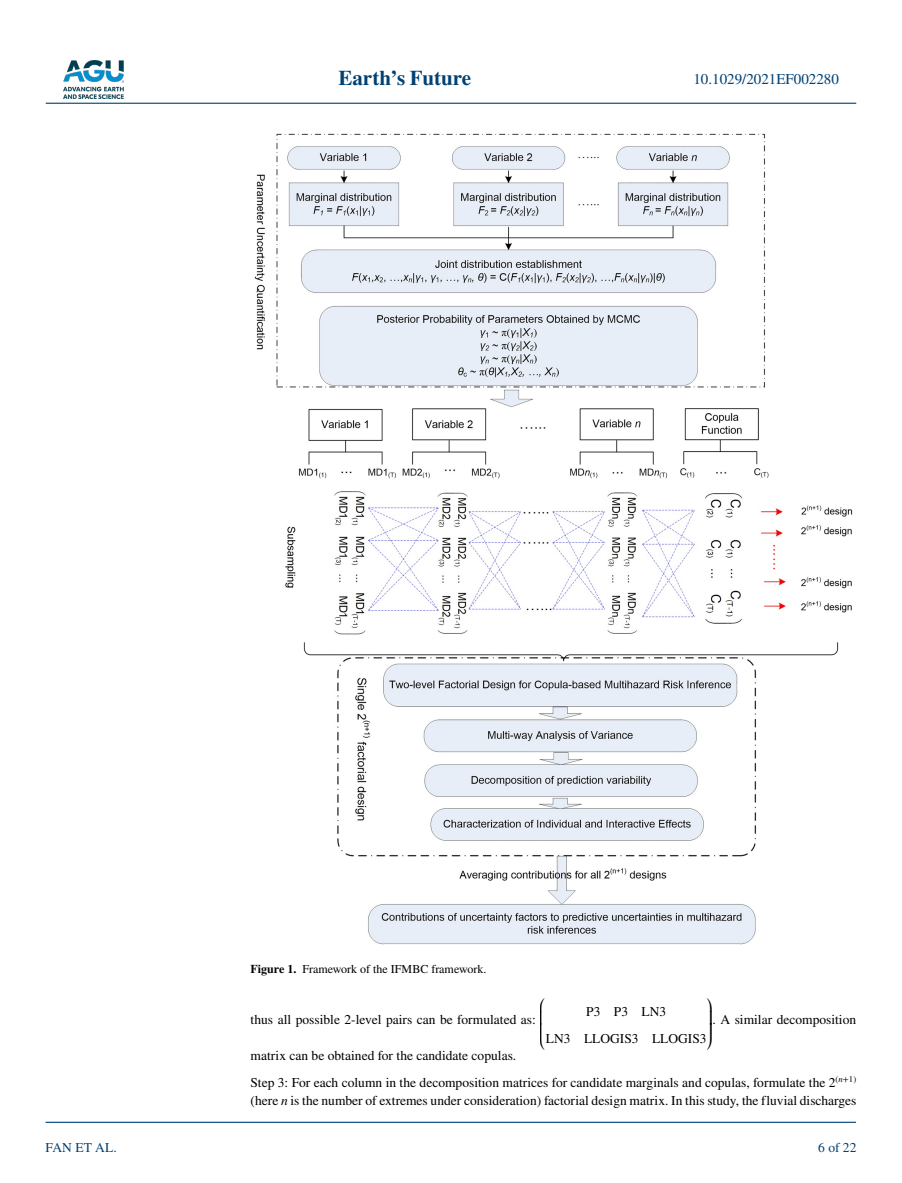
<style>
.page{position:relative;width:902px;height:1183px;background:#fff}
.page>*{position:absolute;margin:0;border:0;box-sizing:border-box;transform-origin:0 0}
.t1{font:700 21px "STIX";color:#004174}
.t2{font:15px "STIX";color:#004174}
.t3{font:13.5px/27px "STIX";color:#000}
.t4{font:13.5px "STIX General";color:#000}
.t5{font:13.5px "STIX";color:#004174}
.t6{font:13.5px "STIX Math";color:#000}
.t7{font:13.5px/25px "STIX Math Extensions";color:#000}
.t8{font:12px "STIX";color:#000}
.s1{font-weight:700}
.s2{font-family:"STIX Math Extensions"}
.s3{font-style:italic}
.s4{font-family:"STIX General"}
.s5{font-family:"STIX Math"}
</style>
<div class="page">
<img style="left:63px;top:60px;width:60px;height:39px">
<hr style="left:46px;top:103px;width:810px;height:1px;background:#004174">
<hr style="left:45px;top:1121px;width:810px;height:1px;background:#004174">
<img style="left:255px;top:134px;width:597px;height:810px">
<h1 class="t1" style="left:338px;top:66px;width:134px">Earth’s Future</h1>
<p class="t2" style="left:693px;top:69px;width:147px">10.1029/2021EF002280</p>
<p class="t5" style="left:45px;top:1138px;width:73px">FAN ET AL.</p>
<p class="t8" style="left:250px;top:960px;width:237px"><span class="s1">Figure 1.</span> Framework of the IFMBC framework.</p>
<p class="t7" style="left:706px;top:993px;width:8px">⎞</p>
<p class="t3" style="left:706px;top:1006px;width:151px"><span class="s2">⎟</span>. A similar decomposition</p>
<p class="t7" style="left:706px;top:1026px;width:8px;line-height:9.4px">⎟ ⎠</p>
<p class="t3" style="left:250px;top:1042px;width:607px">matrix can be obtained for the candidate copulas.<br>Step 3: For each column in the decomposition matrices for candidate marginals and copulas, formulate the 2<sup>(</sup><sup>n</sup><sup>+1)</sup></p>
<p class="t3" style="left:250px;top:1087px;width:607px">(here <span class="s3">n</span> is the number of extremes under consideration) factorial design matrix. In this study, the fluvial discharges</p>
<p class="t7" style="left:539px;top:993px;width:8px">⎛ ⎜</p>
<p class="t7" style="left:539px;top:1028px;width:8px">⎝</p>
<p class="t6" style="left:586px;top:1001px;width:81px">P3 P3 <span class="s4">LN</span>3</p>
<p class="t4" style="left:546px;top:1029px;width:162px">LN<span class="s5">3</span> LLOGIS<span class="s5">3</span> LLOGIS<span class="s5">3</span></p>
<p class="t3" style="left:250px;top:1006px;width:297px">thus all possible 2-level pairs can be formulated as: <span class="s2">⎜</span></p>
<p class="t5" style="left:818px;top:1138px;width:40px">6 of 22</p>
</div>
